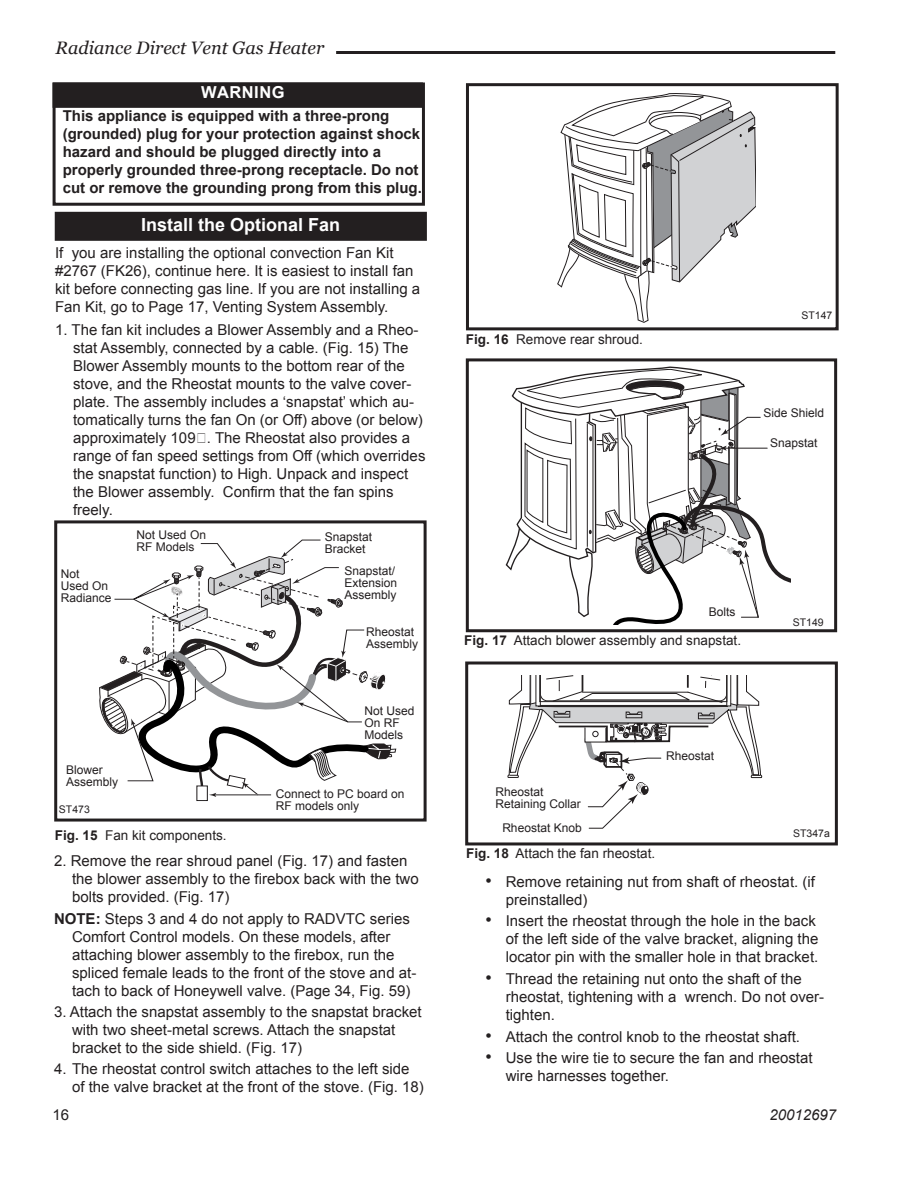
<style>
.page{position:relative;width:918px;height:1188px;background:#fff}
.page>*{position:absolute;margin:0;border:0;box-sizing:border-box;transform-origin:0 0}
.t1{font:italic 18px "Georgia";color:#231f20}
.Head_3{font:700 18px "Arial";color:#fff}
.t2{font:17.85px/21.5px "Helvetica";color:#231f20}
.t3{font:700 16.5px "Arial";letter-spacing:.03em;color:#fff}
.Hanging_indent{font:15px/18px "Arial";color:#231f20}
.t4{font:700 15px/18px "Arial";color:#231f20}
.Body_text_first_para{font:15px/18px "Arial";color:#231f20}
.t5{font:italic 15px "Arial";color:#231f20}
.Callouts_9pt{font:13.5px "Arial";color:#231f20}
.Callouts_9pt-2{font:12px/12px "Arial";color:#231f20}
.Callouts_9pt-3{font:10.5px "Arial";color:#231f20}
.t6{font:10.05px/12.3px "Helvetica";color:#231f20;scale:1.08 1}
.s1{font-weight:700}
.s2{color:#fff}
.s3{font-size:18px}
</style>
<div class="page">
<hr style="left:336px;top:51px;width:499px;height:3px;background:#231f20">
<svg style="left:507px;top:675px;width:256px;height:154px"></svg>
<div style="left:592px;top:731px;width:7px;height:6px;border:1px solid #231f20;border-radius:50%"></div>
<div style="left:465px;top:662px;width:373px;height:183px;border:3px solid #231f20"></div>
<div style="left:56px;top:213px;width:370px;height:27px;background:#231f20"></div>
<div style="left:55px;top:212px;width:372px;height:29px;border:2px solid #231f20"></div>
<svg style="left:557px;top:93px;width:199px;height:230px"></svg>
<div style="left:466px;top:83px;width:373px;height:247px;border:3px solid #231f20"></div>
<div style="left:197px;top:786px;width:11px;height:15px;border:1px solid #231f20"></div>
<svg style="left:99px;top:540px;width:297px;height:259px"></svg>
<div style="left:54px;top:520px;width:373px;height:302px;border:3px solid #231f20"></div>
<div style="left:53px;top:83px;width:369px;height:24px;background:#231f20"></div>
<div style="left:53px;top:82px;width:370px;height:26px;border:2px solid #231f20"></div>
<div style="left:53px;top:82px;width:372px;height:124px;border:3px solid #231f20"></div>
<svg style="left:505px;top:366px;width:286px;height:258px"></svg>
<div style="left:466px;top:358px;width:371px;height:274px;border:3px solid #231f20"></div>
<p class="t1" style="left:56px;top:37px;width:270px">Radiance Direct Vent Gas Heater</p>
<p class="t3" style="left:201px;top:83px;width:85px">WARNING</p>
<p class="t4" style="left:63px;top:107px;width:361px">This appliance is equipped with a three-prong (grounded) plug for your protection against shock hazard and should be plugged directly into a properly grounded three-prong receptacle. Do not cut or remove the grounding prong from this plug.</p>
<p class="Head_3" style="left:141px;top:215px;width:201px">Install the Optional Fan</p>
<p class="Body_text_first_para" style="left:55px;top:244px;width:367px">If you are installing the optional convection Fan Kit #2767 (FK26), continue here. It is easiest to install fan kit before connecting gas line. If you are not installing a Fan Kit, go to Page 17, Venting System Assembly.</p>
<p class="Hanging_indent" style="left:73px;top:321px;width:354px;text-indent:-18px">1. The fan kit includes a Blower Assembly and a Rheo&shy;stat Assembly, connected by a cable. (Fig. 15) The Blower Assembly mounts to the bottom rear of the stove, and the Rheostat mounts to the valve cover&shy;plate. The assembly includes a ‘snapstat’ which au&shy;tomatically turns the fan On (or Off) above (or below) approximately 109˚. The Rheostat also provides a range of fan speed settings from Off (which overrides the snapstat function) to High. Unpack and inspect the Blower assembly. Confirm that the fan spins freely.</p>
<p class="Callouts_9pt" style="left:466px;top:332px;width:179px"><span class="s1">Fig. 16</span> Remove rear shroud.</p>
<p class="Callouts_9pt-2" style="left:61px;top:568px;width:52px">Not<br>Used On<br>Radiance</p>
<p class="Callouts_9pt-2" style="left:137px;top:529px;width:71px">Not Used On<br>RF Models</p>
<p class="Callouts_9pt-2" style="left:66px;top:764px;width:54px">Blower<br>Assembly</p>
<p class="Callouts_9pt-3" style="left:59px;top:804px;width:32px">ST473</p>
<p class="Callouts_9pt" style="left:55px;top:827px;width:173px"><span class="s1">Fig. 15</span> Fan kit components.</p>
<p class="Callouts_9pt-2" style="left:325px;top:531px;width:49px">Snapstat<br>Bracket</p>
<p class="Callouts_9pt-2" style="left:344px;top:564px;width:54px">Snapstat/<br>Extension<br>Assembly</p>
<p class="Callouts_9pt-2" style="left:366px;top:626px;width:54px">Rheostat<br>Assembly</p>
<p class="Callouts_9pt-2" style="left:364px;top:705px;width:52px">Not Used<br>On RF<br>Models</p>
<p class="Callouts_9pt-2" style="left:276px;top:788px;width:130px">Connect to PC board on<br>RF models only</p>
<p class="Callouts_9pt-2" style="left:709px;top:606px;width:28px">Bolts</p>
<p class="Callouts_9pt" style="left:464px;top:633px;width:278px"><span class="s1">Fig. 17</span> Attach blower assembly and snapstat.</p>
<p class="Callouts_9pt-2" style="left:496px;top:786px;width:87px">Rheostat<br>Retaining Collar</p>
<p class="Callouts_9pt-2" style="left:502px;top:822px;width:81px">Rheostat Knob</p>
<p class="Callouts_9pt-2" style="left:666px;top:750px;width:50px">Rheostat</p>
<p class="Callouts_9pt-3" style="left:801px;top:309px;width:32px">ST147</p>
<p class="Callouts_9pt-2" style="left:764px;top:407px;width:62px">Side Shield</p>
<p class="Callouts_9pt-2" style="left:770px;top:437px;width:49px">Snapstat</p>
<p class="Callouts_9pt-3" style="left:793px;top:617px;width:32px">ST149</p>
<p class="Callouts_9pt-3" style="left:793px;top:828px;width:38px">ST347a</p>
<p class="t6" style="left:192px;top:851px;width:56px">ST473<br>Fan parts #2767 FK26<br>9/29/00</p>
<p class="Hanging_indent" style="left:72px;top:852px;width:348px;text-indent:-18px">2. Remove the rear shroud panel (Fig. 17) and fasten the blower assembly to the firebox back with the two bolts provided. (Fig. 17)</p>
<p class="Hanging_indent" style="left:72px;top:909px;width:346px;text-indent:-18px"><span class="s1">NOTE:</span> Steps 3 and 4 do not apply to RADVTC series Comfort Control models. On these models, after attaching blower assembly to the firebox, run the spliced female leads to the front of the stove and at&shy;tach to back of Honeywell valve. (Page 34, Fig. 59)</p>
<p class="Hanging_indent" style="left:72px;top:1002px;width:351px;text-indent:-18px">3. Attach the snapstat assembly to the snapstat bracket with two sheet-metal screws. Attach the snapstat bracket to the side shield. (Fig. 17)</p>
<p class="Hanging_indent" style="left:72px;top:1060px;width:353px;text-indent:-18px">4. The rheostat control switch attaches to the left side of the valve bracket at the front of the stove. (Fig. 18)</p>
<p class="Hanging_indent" style="left:52px;top:1106px;width:35px">16<span class="s2">16</span></p>
<p class="Callouts_9pt" style="left:466px;top:846px;width:191px"><span class="s1">Fig. 18</span> Attach the fan rheostat.</p>
<p class="t2" style="left:626px;top:864px;width:64px">ST347a</p>
<p class="t2" style="left:626px;top:907px;width:117px">FK28<br>rheostat install<br>9/21/00</p>
<p class="Hanging_indent" style="left:506px;top:873px;width:311px;text-indent:-20px"><span class="s3">•</span> Remove retaining nut from shaft of rheostat. (if preinstalled)</p>
<p class="Hanging_indent" style="left:506px;top:912px;width:314px;text-indent:-20px"><span class="s3">•</span> Insert the rheostat through the hole in the back of the left side of the valve bracket, aligning the locator pin with the smaller hole in that bracket.</p>
<p class="Hanging_indent" style="left:506px;top:970px;width:320px;text-indent:-20px"><span class="s3">•</span> Thread the retaining nut onto the shaft of the rheostat, tightening with a wrench. Do not over&shy;tighten.</p>
<p class="Hanging_indent" style="left:485px;top:1027px;width:316px"><span class="s3">•</span> Attach the control knob to the rheostat shaft.</p>
<p class="Hanging_indent" style="left:506px;top:1049px;width:308px;text-indent:-20px"><span class="s3">•</span> Use the wire tie to secure the fan and rheostat wire harnesses together.</p>
<p class="t5" style="left:770px;top:1106px;width:68px">20012697</p>
</div>
